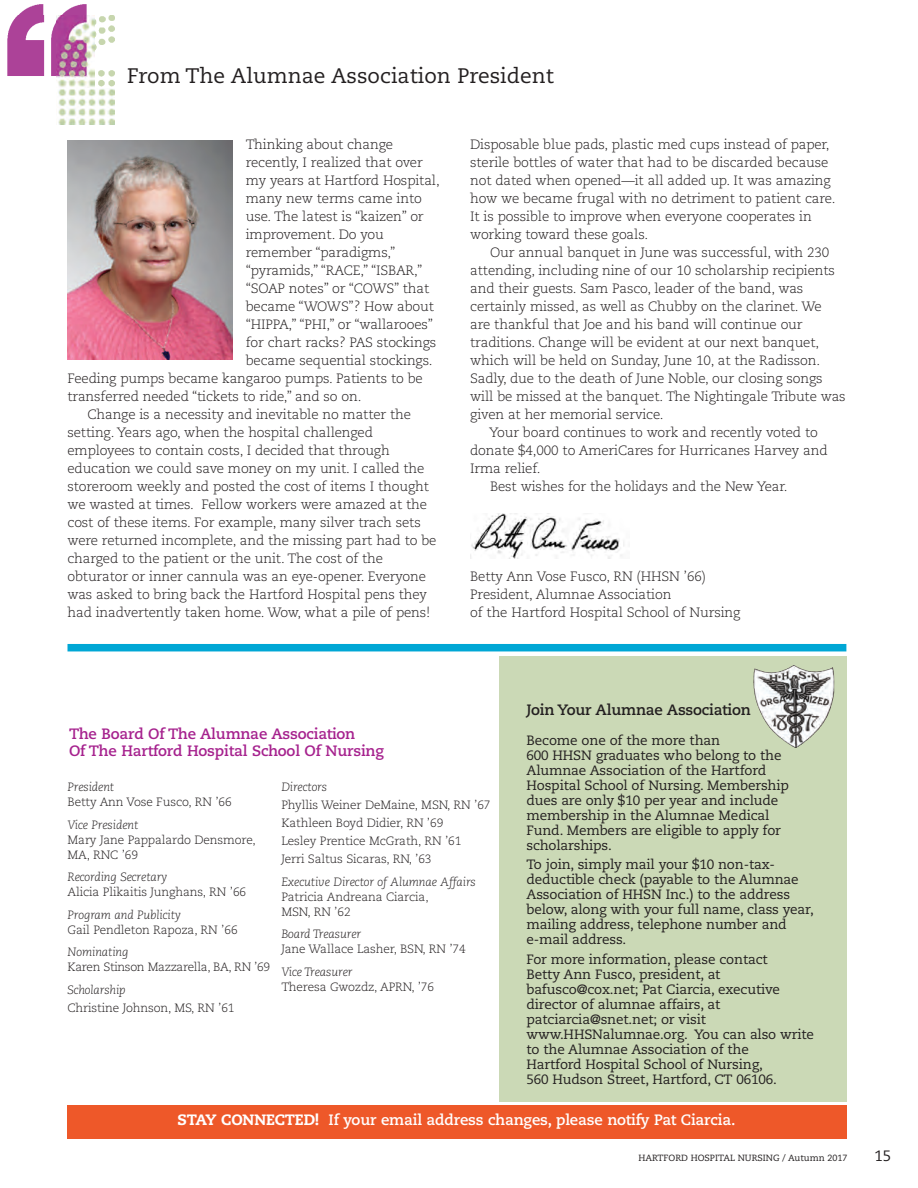
<style>
.page{position:relative;width:918px;height:1188px;background:#fff}
.page>*{position:absolute;margin:0;border:0;box-sizing:border-box;transform-origin:0 0}
.t1{font:21px "Caecilia";color:#231f20}
.t2{font:700 15px/16.5px "Caecilia";letter-spacing:-.01em;color:#a6228e}
.t3{font:700 15px "Caecilia";letter-spacing:-.01em;color:#fff}
.t4{font:700 15px "Caecilia";letter-spacing:-.01em;color:#231f20}
.t5{font:15px "Caecilia";color:#231f20}
.t6{font:300 13.5px/18px "Caecilia";letter-spacing:-.01em;color:#231f20}
.t7{font:13.5px/15px "Caecilia";letter-spacing:-.01em;color:#231f20}
.t8{font:300 12px/18px "Caecilia";letter-spacing:-.01em;color:#231f20}
.t9{font:italic 300 12px "Caecilia";letter-spacing:-.01em;color:#231f20}
.t10{font:300 12px "Caecilia";letter-spacing:-.03em;color:#231f20}
.t11{font:9px "Caecilia";color:#231f20}
.s1{font-weight:800}
</style>
<div class="page">
<div style="left:500px;top:656px;width:347px;height:446px;background:#cbd9b6"></div>
<img style="left:785px;top:667px;width:49px;height:81px">
<img style="left:18px;top:4px;width:69px;height:11px">
<img style="left:7px;top:15px;width:49px;height:61px">
<img style="left:56px;top:15px;width:58px;height:110px">
<img style="left:68px;top:140px;width:164px;height:219px">
<img style="left:470px;top:514px;width:154px;height:44px">
<div style="left:68px;top:1105px;width:779px;height:33px;background:#ee5829"></div>
<div style="left:68px;top:644px;width:778px;height:7px;background:#00a7d5"></div>
<h1 class="t1" style="left:127px;top:67px;width:428px">From The Alumnae Association President</h1>
<p class="t6" style="left:246px;top:136px;width:149px">Thinking about change</p>
<p class="t6" style="left:246px;top:154px;width:179px">recently, I realized that over</p>
<p class="t6" style="left:246px;top:172px;width:196px">my years at Hartford Hospital,</p>
<p class="t6" style="left:246px;top:190px;width:178px">many new terms came into</p>
<p class="t6" style="left:246px;top:208px;width:179px">use. The latest is “kaizen” or</p>
<p class="t6" style="left:246px;top:226px;width:140px">improvement. Do you</p>
<p class="t6" style="left:246px;top:244px;width:151px">remember “paradigms,”</p>
<p class="t6" style="left:246px;top:262px;width:178px">“pyramids,” “RACE,” “ISBAR,”</p>
<p class="t6" style="left:246px;top:280px;width:185px">“SOAP notes” or “COWS” that</p>
<p class="t6" style="left:246px;top:298px;width:190px">became “WOWS”? How about</p>
<p class="t6" style="left:246px;top:316px;width:189px">“HIPPA,” “PHI,” or “wallarooes”</p>
<p class="t6" style="left:246px;top:334px;width:192px">for chart racks? PAS stockings</p>
<p class="t6" style="left:246px;top:352px;width:188px">became sequential stockings.</p>
<p class="t6" style="left:68px;top:370px;width:357px">Feeding pumps became kangaroo pumps. Patients to be</p>
<p class="t6" style="left:68px;top:388px;width:295px">transferred needed “tickets to ride,” and so on.</p>
<p class="t6" style="left:87px;top:406px;width:325px">Change is a necessity and inevitable no matter the</p>
<p class="t6" style="left:68px;top:424px;width:307px">setting. Years ago, when the hospital challenged</p>
<p class="t6" style="left:68px;top:442px;width:324px">employees to contain costs, I decided that through</p>
<p class="t6" style="left:68px;top:460px;width:358px">education we could save money on my unit. I called the</p>
<p class="t6" style="left:68px;top:478px;width:363px">storeroom weekly and posted the cost of items I thought</p>
<p class="t6" style="left:68px;top:496px;width:361px">we wasted at times. Fellow workers were amazed at the</p>
<p class="t6" style="left:68px;top:514px;width:355px">cost of these items. For example, many silver trach sets</p>
<p class="t6" style="left:68px;top:532px;width:370px">were returned incomplete, and the missing part had to be</p>
<p class="t6" style="left:68px;top:550px;width:317px">charged to the patient or the unit. The cost of the</p>
<p class="t6" style="left:68px;top:568px;width:360px">obturator or inner cannula was an eye-opener. Everyone</p>
<p class="t6" style="left:68px;top:586px;width:361px">was asked to bring back the Hartford Hospital pens they</p>
<p class="t6" style="left:68px;top:604px;width:365px">had inadvertently taken home. Wow, what a pile of pens!</p>
<p class="t6" style="left:470px;top:136px;width:367px">Disposable blue pads, plastic med cups instead of paper, sterile bottles of water that had to be discarded because not dated when opened—it all added up. It was amazing how we became frugal with no detriment to patient care.<br>It is possible to improve when everyone cooperates in working toward these goals.</p>
<p class="t6" style="left:490px;top:244px;width:341px">Our annual banquet in June was successful, with 230</p>
<p class="t6" style="left:470px;top:262px;width:366px">attending, including nine of our 10 scholarship recipients</p>
<p class="t6" style="left:470px;top:280px;width:335px">and their guests. Sam Pasco, leader of the band, was</p>
<p class="t6" style="left:470px;top:298px;width:353px">certainly missed, as well as Chubby on the clarinet. We</p>
<p class="t6" style="left:470px;top:316px;width:334px">are thankful that Joe and his band will continue our</p>
<p class="t6" style="left:470px;top:334px;width:351px">traditions. Change will be evident at our next banquet,</p>
<p class="t6" style="left:470px;top:352px;width:351px">which will be held on Sunday, June 10, at the Radisson.</p>
<p class="t6" style="left:470px;top:370px;width:354px">Sadly, due to the death of June Noble, our closing songs</p>
<p class="t6" style="left:470px;top:388px;width:377px">will be missed at the banquet. The Nightingale Tribute was</p>
<p class="t6" style="left:470px;top:406px;width:195px">given at her memorial service.</p>
<p class="t6" style="left:489px;top:424px;width:330px">Your board continues to work and recently voted to</p>
<p class="t6" style="left:470px;top:442px;width:359px">donate $4,000 to AmeriCares for Hurricanes Harvey and</p>
<p class="t6" style="left:470px;top:460px;width:72px">Irma relief.</p>
<p class="t6" style="left:490px;top:478px;width:299px">Best wishes for the holidays and the New Year.</p>
<p class="t6" style="left:470px;top:568px;width:272px">Betty Ann Vose Fusco, RN (HHSN ’66)<br>President, Alumnae Association<br>of the Hartford Hospital School of Nursing</p>
<p class="t2" style="left:69px;top:727px;width:317px">The Board Of The Alumnae Association<br>Of The Hartford Hospital School Of Nursing</p>
<p class="t9" style="left:68px;top:782px;width:48px">President</p>
<p class="t8" style="left:68px;top:794px;width:166px">Betty Ann Vose Fusco, RN ’66</p>
<p class="t9" style="left:68px;top:819px;width:72px">Vice President</p>
<p class="t8" style="left:68px;top:833px;width:190px;line-height:15px">Mary Jane Pappalardo Densmore,<br>MA, RNC ’69</p>
<p class="t9" style="left:68px;top:872px;width:102px">Recording Secretary</p>
<p class="t8" style="left:68px;top:884px;width:180px">Alicia Plikaitis Junghans, RN ’66</p>
<p class="t9" style="left:68px;top:909px;width:115px">Program and Publicity</p>
<p class="t8" style="left:68px;top:922px;width:172px">Gail Pendleton Rapoza, RN ’66</p>
<p class="t9" style="left:68px;top:947px;width:63px">Nominating</p>
<p class="t10" style="left:68px;top:962px;width:204px">Karen Stinson Mazzarella, BA, RN ’69</p>
<p class="t9" style="left:68px;top:984px;width:60px">Scholarship</p>
<p class="t8" style="left:68px;top:1000px;width:169px">Christine Johnson, MS, RN ’61</p>
<p class="t9" style="left:281px;top:782px;width:47px">Directors</p>
<p class="t8" style="left:281px;top:797px;width:211px">Phyllis Weiner DeMaine, MSN, RN ’67<br>Kathleen Boyd Didier, RN ’69<br>Lesley Prentice McGrath, RN ’61<br>Jerri Saltus Sicaras, RN, ’63</p>
<p class="t9" style="left:281px;top:876px;width:196px">Executive Director of Alumnae Affairs</p>
<p class="t8" style="left:281px;top:890px;width:149px;line-height:15px">Patricia Andreana Ciarcia,<br>MSN, RN ’62</p>
<p class="t9" style="left:281px;top:929px;width:81px">Board Treasurer</p>
<p class="t8" style="left:281px;top:941px;width:186px">Jane Wallace Lasher, BSN, RN ’74</p>
<p class="t9" style="left:281px;top:966px;width:73px">Vice Treasurer</p>
<p class="t8" style="left:281px;top:979px;width:154px">Theresa Gwozdz, APRN, ’76</p>
<p class="t4" style="left:526px;top:703px;width:226px">Join Your Alumnae Association</p>
<p class="t7" style="left:526px;top:734px;width:264px">Become one of the more than<br>600 HHSN graduates who belong to the<br>Alumnae Association of the Hartford<br>Hospital School of Nursing. Membership dues are only $10 per year and include membership in the Alumnae Medical<br>Fund. Members are eligible to apply for scholarships.</p>
<p class="t7" style="left:526px;top:858px;width:289px">To join, simply mail your $10 non-tax&shy;deductible check (payable to the Alumnae Association of HHSN Inc.) to the address below, along with your full name, class year, mailing address, telephone number and e-mail address.</p>
<p class="t7" style="left:526px;top:953px;width:289px">For more information, please contact<br>Betty Ann Fusco, president, at bafusco@cox.net; Pat Ciarcia, executive director of alumnae affairs, at patciarcia@snet.net; or visit www.HHSNalumnae.org. You can also write to the Alumnae Association of the<br>Hartford Hospital School of Nursing,<br>560 Hudson Street, Hartford, CT 06106.</p>
<p class="t3" style="left:178px;top:1113px;width:559px"><span class="s1">STAY CONNECTED!</span> If your email address changes, please notify Pat Ciarcia.</p>
<p class="t11" style="left:638px;top:1154px;width:211px">HARTFORD HOSPITAL NURSING / Autumn 2017</p>
<p class="t5" style="left:874px;top:1149px;width:18px">15</p>
</div>
